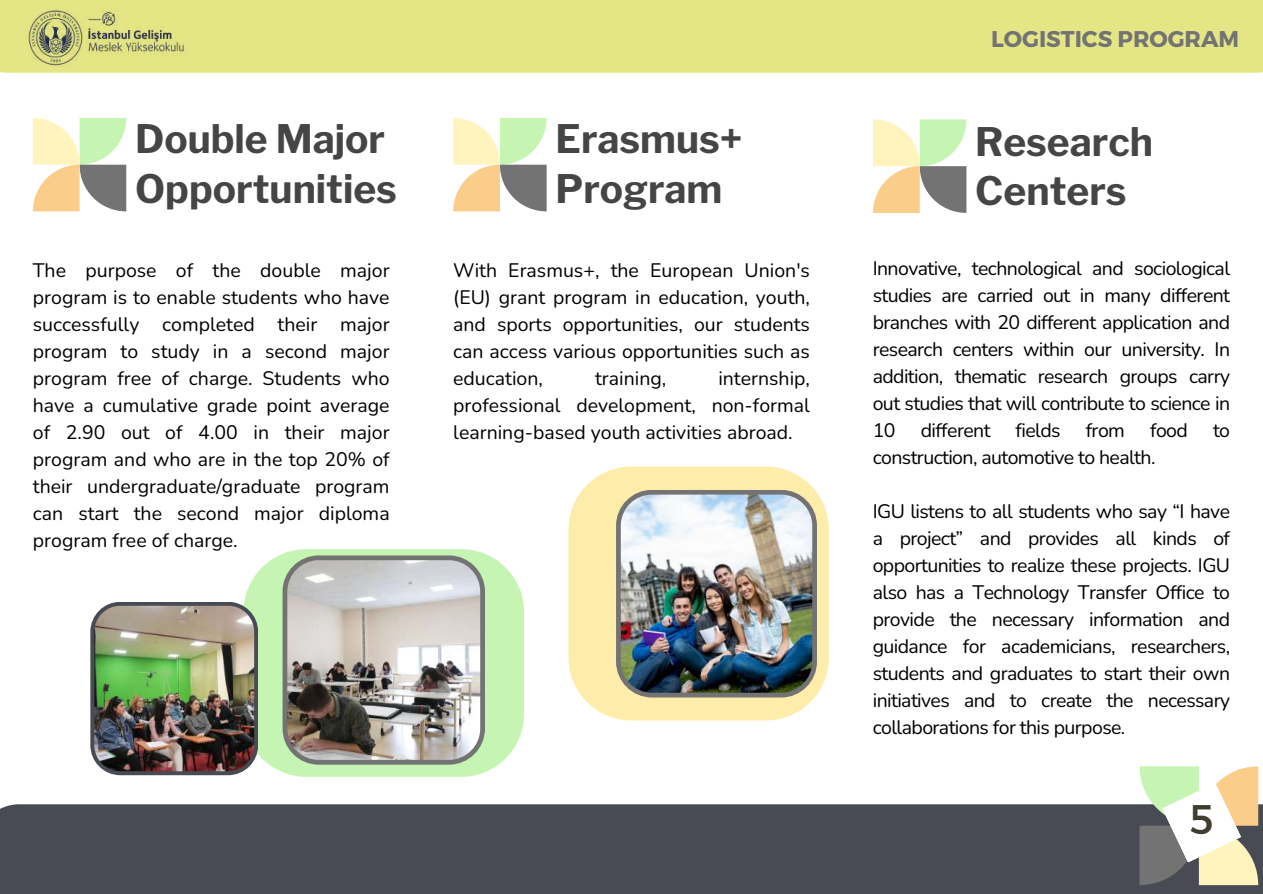
<style>
.page{position:relative;width:1263px;height:894px;background:#fff}
.page>*{position:absolute;margin:0;border:0;box-sizing:border-box;transform-origin:0 0}
.t1{font:41.25px "Montserrat";color:#3e3d2f}
.t2{font:700 39px/49.5px "Libre Franklin";color:#454545}
.t3{font:700 22.8px "Montserrat";color:#737373}
.t4{font:19.5px/27px "Nunito";color:#000;text-align:justify}
.t5{font:19.5px "Nunito";letter-spacing:-.03em;color:#000}
</style>
<div class="page">
<svg style="left:33px;top:118px;width:93px;height:93px"></svg>
<div style="left:0;top:0;width:1263px;height:73px;background:#e4e686"></div>
<div style="left:0;top:804px;width:1263px;height:89px;background:#484b53"></div>
<svg style="left:453px;top:118px;width:94px;height:93px"></svg>
<svg style="left:873px;top:119px;width:93px;height:94px"></svg>
<svg style="left:1139px;top:766px;width:119px;height:118px"></svg>
<svg style="left:568px;top:466px;width:261px;height:254px;background:#fdefb5"></svg>
<img style="left:616px;top:489px;width:201px;height:208px">
<svg style="left:244px;top:549px;width:280px;height:227px;fill:#c6f4b2"></svg>
<img style="left:283px;top:555px;width:226px;height:209px">
<img style="left:90px;top:601px;width:168px;height:174px">
<img style="left:20px;top:10px;width:171px;height:63px">
<h2 class="t2" style="left:135px;top:115px;width:263px">Double Major<br>Opportunities</h2>
<h2 class="t2" style="left:555px;top:115px;width:189px">Erasmus+<br>Program</h2>
<p class="t4" style="left:33px;top:257px;width:358px">The purpose of the double major program is to enable students who have successfully completed their major program to study in a second major program free of charge. Students who have a cumulative grade point average of 2.90 out of 4.00 in their major program and who are in the top 20% of their undergraduate/graduate program can start the second major diploma program free of charge.</p>
<p class="t4" style="left:453px;top:257px;width:358px">With Erasmus+, the European Union's (EU) grant program in education, youth, and sports opportunities, our students can access various opportunities such as education,</p>
<p class="t4" style="left:453px;top:365px;width:358px;text-indent:265px">internship, professional development, non-formal learning-based youth activities abroad.</p>
<p class="t4" style="left:595px;top:365px;width:73px">training,</p>
<p class="t3" style="left:991px;top:24px;width:250px">LOGISTICS PROGRAM</p>
<h2 class="t2" style="left:975px;top:117px;width:179px">Research<br>Centers</h2>
<p class="t4" style="left:873px;top:255px;width:359px">Innovative, technological and sociological studies are carried out in many different branches with 20 different application and research centers within our university. In addition, thematic research groups carry out studies that will contribute to science in 10</p>
<p class="t5" style="left:921px;top:417px;width:71px">different</p>
<p class="t4" style="left:1016px;top:417px;width:46px">fields</p>
<p class="t4" style="left:1086px;top:417px;width:41px">from</p>
<p class="t4" style="left:1150px;top:417px;width:39px">food</p>
<p class="t4" style="left:1213px;top:417px;width:19px">to</p>
<p class="t5" style="left:873px;top:444px;width:284px">construction, automotive to health.</p>
<p class="t4" style="left:873px;top:498px;width:359px">IGU listens to all students who say “I have a project” and provides all kinds of opportunities to realize these projects. IGU also has a Technology Transfer Office to provide the necessary information and guidance for academicians, researchers, students and graduates to start their own initiatives and to create the necessary collaborations for this purpose.</p>
<h1 class="t1" style="left:1190px;top:792px;width:25px">5</h1>
</div>
